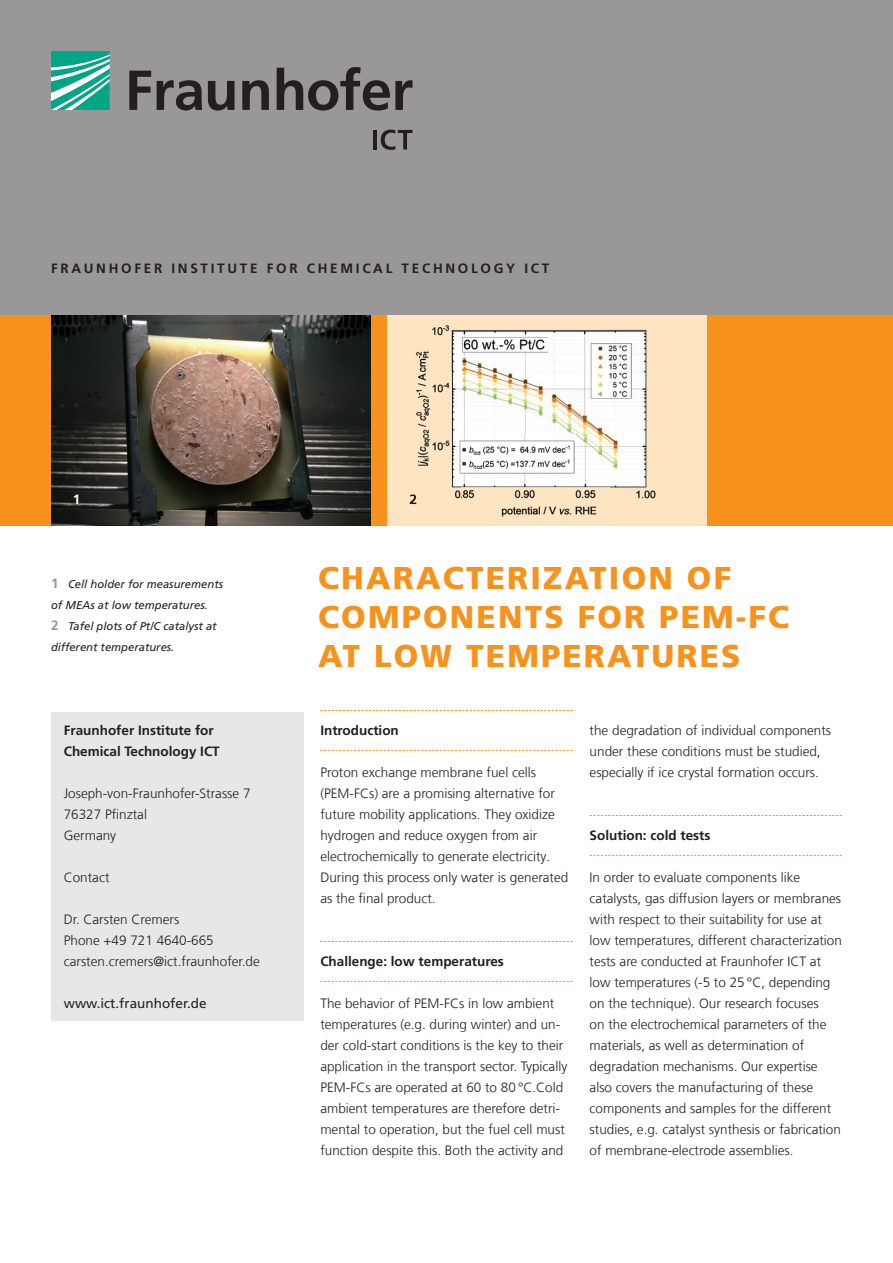
<style>
.page{position:relative;width:893px;height:1263px;background:#fff}
.page>*{position:absolute;margin:0;border:0;box-sizing:border-box;transform-origin:0 0}
.t1{font:900 31.5px/39px "Frutiger LT Com";letter-spacing:.07em;color:#f7931d}
.t2{font:300 13.5px/21px "Frutiger LT Com";color:#231f20}
.t3{font:700 13.5px/21px "Frutiger LT Com";color:#231f20}
.t4{font:700 13.5px "Frutiger LT Com";letter-spacing:.2em;color:#231f20}
.t5{font:13.5px "Frutiger LT Com";color:#231f20}
.t6{font:700 13.5px "Frutiger LT Com";color:#fff}
.t7{font:italic 11.25px/21px "Frutiger LT Com";color:#231f20}
.s1{font-weight:700;font-style:normal;font-size:13.5px;color:#939598}
</style>
<div class="page">
<div style="left:0;top:0;width:893px;height:315px;background:#999798"></div>
<svg style="left:51px;top:51px;width:59px;height:59px;background:#4abda7"></svg>
<svg style="left:129px;top:67px;width:283px;height:44px"></svg>
<hr style="left:373px;top:130px;width:4px;height:20px;background:#231f20">
<svg style="left:381px;top:130px;width:31px;height:20px"></svg>
<div style="left:0;top:315px;width:893px;height:210px;background:#f7931d"></div>
<img style="left:51px;top:315px;width:320px;height:210px">
<div style="left:388px;top:315px;width:319px;height:210px;background:#fee5c1"></div>
<svg style="left:320px;top:710px;width:253px;height:1px"></svg>
<svg style="left:320px;top:750px;width:253px;height:1px"></svg>
<svg style="left:320px;top:941px;width:253px;height:1px"></svg>
<svg style="left:320px;top:981px;width:253px;height:1px"></svg>
<svg style="left:590px;top:815px;width:252px;height:1px"></svg>
<svg style="left:590px;top:855px;width:252px;height:1px"></svg>
<div style="left:51px;top:712px;width:252px;height:309px;background:#e6e7e9"></div>
<img style="left:416px;top:324px;width:193px;height:48px">
<img style="left:609px;top:329px;width:47px;height:170px">
<img style="left:413px;top:372px;width:49px;height:133px">
<img style="left:462px;top:486px;width:147px;height:31px">
<svg style="left:413px;top:494px;width:3px;height:10px"></svg>
<img style="left:453px;top:331px;width:192px;height:155px">
<p class="t4" style="left:51px;top:260px;width:500px">FRAUNHOFER INSTITUTE FOR CHEMICAL TECHNOLOGY ICT</p>
<p class="t6" style="left:73px;top:491px;width:9px">1</p>
<p class="t3" style="left:409px;top:489px;width:9px">2</p>
<p class="t7" style="left:51px;top:574px;width:174px"><span class="s1">1</span> Cell holder for measurements of MEAs at low temperatures.<br><span class="s1">2</span> Tafel plots of Pt/C catalyst at different temperatures.</p>
<p class="t3" style="left:64px;top:720px;width:158px">Fraunhofer Institute for<br>Chemical Technology ICT</p>
<p class="t2" style="left:64px;top:783px;width:188px">Joseph-von-Fraunhofer-Strasse 7<br>76327 Pfinztal<br>Germany</p>
<p class="t2" style="left:64px;top:867px;width:47px">Contact</p>
<p class="t2" style="left:64px;top:909px;width:198px">Dr. Carsten Cremers<br>Phone +49 721 4640-665 carsten.cremers@ict.fraunhofer.de</p>
<p class="t5" style="left:64px;top:995px;width:144px">www.ict.fraunhofer.de</p>
<h1 class="t1" style="left:318px;top:558px;width:473px">CHARACTERIZATION OF<br>COMPONENTS FOR PEM-FC<br>AT LOW TEMPERATURES</h1>
<p class="t3" style="left:320px;top:720px;width:80px">Introduction</p>
<p class="t2" style="left:320px;top:762px;width:250px">Proton exchange membrane fuel cells (PEM-FCs) are a promising alternative for future mobility applications. They oxidize hydrogen and reduce oxygen from air electrochemically to generate electricity.<br>During this process only water is generated as the final product.</p>
<p class="t3" style="left:320px;top:951px;width:185px">Challenge: low temperatures</p>
<p class="t2" style="left:320px;top:993px;width:249px">The behavior of PEM-FCs in low ambient temperatures (e.g. during winter) and un&shy;der cold-start conditions is the key to their application in the transport sector. Typically PEM-FCs are operated at 60 to 80 °C.Cold ambient temperatures are therefore detri&shy;mental to operation, but the fuel cell must function despite this. Both the activity and</p>
<p class="t2" style="left:590px;top:720px;width:243px">the degradation of individual components under these conditions must be studied, especially if ice crystal formation occurs.</p>
<p class="t3" style="left:590px;top:825px;width:122px">Solution: cold tests</p>
<p class="t2" style="left:590px;top:867px;width:254px">In order to evaluate components like catalysts, gas diffusion layers or membranes with respect to their suitability for use at low temperatures, different characterization tests are conducted at Fraunhofer ICT at low temperatures (-5 to 25 °C, depending on the technique). Our research focuses<br>on the electrochemical parameters of the materials, as well as determination of degradation mechanisms. Our expertise also covers the manufacturing of these components and samples for the different studies, e.g. catalyst synthesis or fabrication of membrane-electrode assemblies.</p>
</div>
